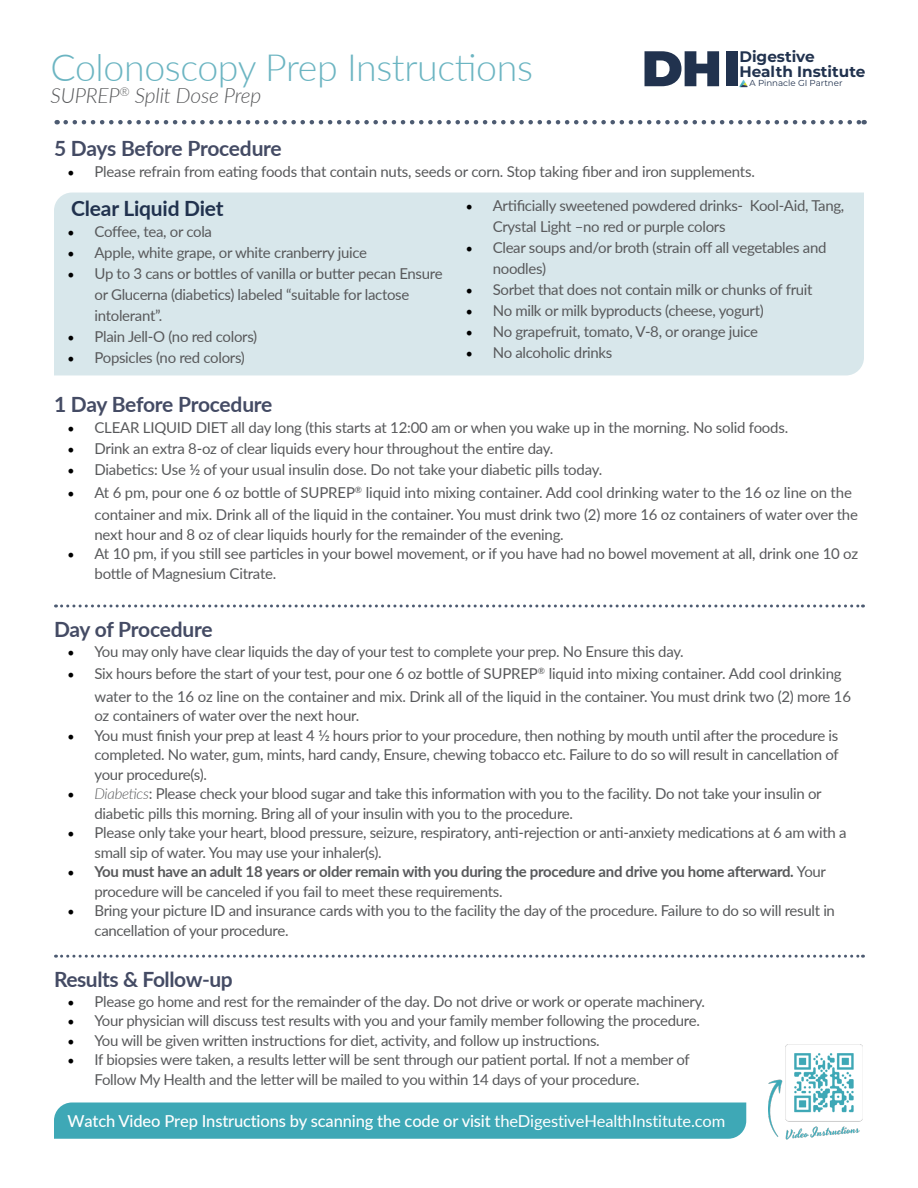
<style>
.page{position:relative;width:918px;height:1188px;background:#fff}
.page>*{position:absolute;margin:0;border:0;box-sizing:border-box;transform-origin:0 0}
.t1{font:300 37.5px "Lato";letter-spacing:-.01em;color:#6cb5c2}
.t2{font:700 21px "Lato";letter-spacing:-.02em;color:#444b64}
.t3{font:italic 300 21px "Lato";letter-spacing:-.01em;color:#58595b}
.t4{font:700 21px "Lato";letter-spacing:-.01em;color:#21324e}
.t5{font:500 16.5px "Lato";letter-spacing:-.01em;color:#fff}
.t6{font:700 15.3px/15px "Montserrat";color:#21324e}
.t7{font:15px/19.5px "Lato";letter-spacing:-.02em;color:#58595b}
.t8{font:700 15px/19.5px "Lato";letter-spacing:-.02em;color:#58595b}
.t9{font:8.7px "Montserrat";color:#21324e}
.s1{font-family:"Minion Pro";font-size:18px;color:#000}
.s2{font-weight:300;font-style:italic}
.s3{font-family:"Minion Pro";font-weight:400;font-size:18px;color:#000}
.s4{font-weight:400}
</style>
<div class="page">
<div style="left:54px;top:1102px;width:692px;height:37px;background:#3ea8b6"></div>
<div style="left:54px;top:193px;width:810px;height:182px;background:#d8e7eb"></div>
<img style="left:769px;top:1044px;width:94px;height:96px">
<svg style="left:645px;top:51px;width:74px;height:35px"></svg>
<div style="left:726px;top:51px;width:12px;height:35px;background:#21324e"></div>
<svg style="left:740px;top:79px;width:8px;height:8px"></svg>
<svg style="left:56px;top:604px;width:807px;height:4px"></svg>
<svg style="left:56px;top:955px;width:807px;height:3px"></svg>
<svg style="left:66px;top:120px;width:799px;height:4px"></svg>
<h1 class="t1" style="left:50px;top:41px;width:484px">Colonoscopy Prep Instructions</h1>
<h2 class="t3" style="left:50px;top:81px;width:212px">SUPREP<sup>®</sup> Split Dose Prep</h2>
<p class="t6" style="left:739px;top:48px;width:127px">Digestive<br>Health Institute</p>
<p class="t9" style="left:750px;top:77px;width:95px">A Pinnacle GI Partner</p>
<h2 class="t2" style="left:54px;top:133px;width:229px">5 Days Before Procedure</h2>
<p class="t7" style="left:68px;top:161px;width:689px"><span class="s1">•</span> Please refrain from eating foods that contain nuts, seeds or corn. Stop taking fiber and iron supplements.</p>
<h2 class="t4" style="left:71px;top:193px;width:154px">Clear Liquid Diet</h2>
<p class="t7" style="left:68px;top:221px;width:146px"><span class="s1">•</span> Coffee, tea, or cola</p>
<p class="t7" style="left:68px;top:242px;width:301px"><span class="s1">•</span> Apple, white grape, or white cranberry juice</p>
<p class="t7" style="left:94px;top:263px;width:350px;line-height:21px;text-indent:-27px"><span class="s1">•</span> Up to 3 cans or bottles of vanilla or butter pecan Ensure or Glucerna (diabetics) labeled “suitable for lactose intolerant”.</p>
<p class="t7" style="left:68px;top:326px;width:191px"><span class="s1">•</span> Plain Jell-O (no red colors)</p>
<p class="t7" style="left:68px;top:347px;width:179px"><span class="s1">•</span> Popsicles (no red colors)</p>
<p class="t7" style="left:493px;top:195px;width:353px;line-height:21px;text-indent:-27px"><span class="s1">•</span> Artificially sweetened powdered drinks- Kool-Aid, Tang,<br>Crystal Light –no red or purple colors</p>
<p class="t7" style="left:493px;top:237px;width:335px;line-height:21px;text-indent:-27px"><span class="s1">•</span> Clear soups and/or broth (strain off all vegetables and noodles)</p>
<p class="t7" style="left:466px;top:280px;width:348px"><span class="s1">•</span> Sorbet that does not contain milk or chunks of fruit</p>
<p class="t7" style="left:466px;top:301px;width:300px"><span class="s1">•</span> No milk or milk byproducts (cheese, yogurt)</p>
<p class="t7" style="left:466px;top:322px;width:294px"><span class="s1">•</span> No grapefruit, tomato, V-8, or orange juice</p>
<p class="t7" style="left:466px;top:343px;width:148px"><span class="s1">•</span> No alcoholic drinks</p>
<h2 class="t2" style="left:54px;top:389px;width:220px">1 Day Before Procedure</h2>
<p class="t7" style="left:68px;top:417px;width:722px"><span class="s1">•</span> CLEAR LIQUID DIET all day long (this starts at 12:00 am or when you wake up in the morning. No solid foods.</p>
<p class="t7" style="left:68px;top:438px;width:487px"><span class="s1">•</span> Drink an extra 8-oz of clear liquids every hour throughout the entire day.</p>
<p class="t7" style="left:68px;top:459px;width:536px"><span class="s1">•</span> Diabetics: Use ½ of your usual insulin dose. Do not take your diabetic pills today.</p>
<p class="t7" style="left:95px;top:480px;width:765px;line-height:22.5px;text-indent:-27px"><span class="s1">•</span> At 6 pm, pour one 6 oz bottle of SUPREP<sup>®</sup> liquid into mixing container. Add cool drinking water to the 16 oz line on the container and mix. Drink all of the liquid in the container. You must drink two (2) more 16 oz containers of water over the</p>
<p class="t7" style="left:95px;top:524px;width:471px">next hour and 8 oz of clear liquids hourly for the remainder of the evening.</p>
<p class="t7" style="left:94px;top:543px;width:765px;text-indent:-27px"><span class="s1">•</span> At 10 pm, if you still see particles in your bowel movement, or if you have had no bowel movement at all, drink one 10 oz bottle of Magnesium Citrate.</p>
<h2 class="t2" style="left:54px;top:614px;width:160px">Day of Procedure</h2>
<p class="t7" style="left:68px;top:641px;width:618px"><span class="s1">•</span> You may only have clear liquids the day of your test to complete your prep. No Ensure this day.</p>
<p class="t7" style="left:94px;top:662px;width:758px;line-height:22.5px;text-indent:-27px"><span class="s1">•</span> Six hours before the start of your test, pour one 6 oz bottle of SUPREP<sup>®</sup> liquid into mixing container. Add cool drinking water to the 16 oz line on the container and mix. Drink all of the liquid in the container. You must drink two (2) more 16</p>
<p class="t7" style="left:94px;top:705px;width:266px">oz containers of water over the next hour.</p>
<p class="t7" style="left:94px;top:725px;width:746px;text-align:justify;text-indent:-27px"><span class="s1">•</span> You must finish your prep at least 4 1/2 hours prior to your procedure, then nothing by mouth until after the procedure is completed. No water, gum, mints, hard candy, Ensure, chewing tobacco etc. Failure to do so will result in cancellation of your procedure(s).</p>
<p class="t7" style="left:94px;top:783px;width:729px;text-indent:-27px"><span class="s1">•</span> <span class="s2">Diabetics</span>: Please check your blood sugar and take this information with you to the facility. Do not take your insulin or diabetic pills this morning. Bring all of your insulin with you to the procedure.</p>
<p class="t7" style="left:94px;top:822px;width:754px;text-indent:-27px"><span class="s1">•</span> Please only take your heart, blood pressure, seizure, respiratory, anti-rejection or anti-anxiety medications at 6 am with a small sip of water. You may use your inhaler(s).</p>
<p class="t8" style="left:94px;top:861px;width:733px;text-indent:-27px"><span class="s3">•</span> You must have an adult 18 years or older remain with you during the procedure and drive you home afterward. <span class="s4">Your procedure will be canceled if you fail to meet these requirements.</span></p>
<p class="t7" style="left:95px;top:900px;width:742px;text-indent:-27px"><span class="s1">•</span> Bring your picture ID and insurance cards with you to the facility the day of the procedure. Failure to do so will result in cancellation of your procedure.</p>
<h2 class="t2" style="left:54px;top:964px;width:180px">Results &amp; Follow-up</h2>
<p class="t7" style="left:68px;top:991px;width:639px"><span class="s1">•</span> Please go home and rest for the remainder of the day. Do not drive or work or operate machinery.</p>
<p class="t7" style="left:68px;top:1011px;width:634px"><span class="s1">•</span> Your physician will discuss test results with you and your family member following the procedure.</p>
<p class="t7" style="left:68px;top:1030px;width:534px"><span class="s1">•</span> You will be given written instructions for diet, activity, and follow up instructions.</p>
<p class="t7" style="left:94px;top:1050px;width:597px;text-indent:-27px"><span class="s1">•</span> If biopsies were taken, a results letter will be sent through our patient portal. If not a member of<br>Follow My Health and the letter will be mailed to you within 14 days of your procedure.</p>
<p class="t5" style="left:68px;top:1109px;width:659px">Watch Video Prep Instructions by scanning the code or visit <span class="s4">theDigestiveHealthInstitute.com</span></p>
</div>
